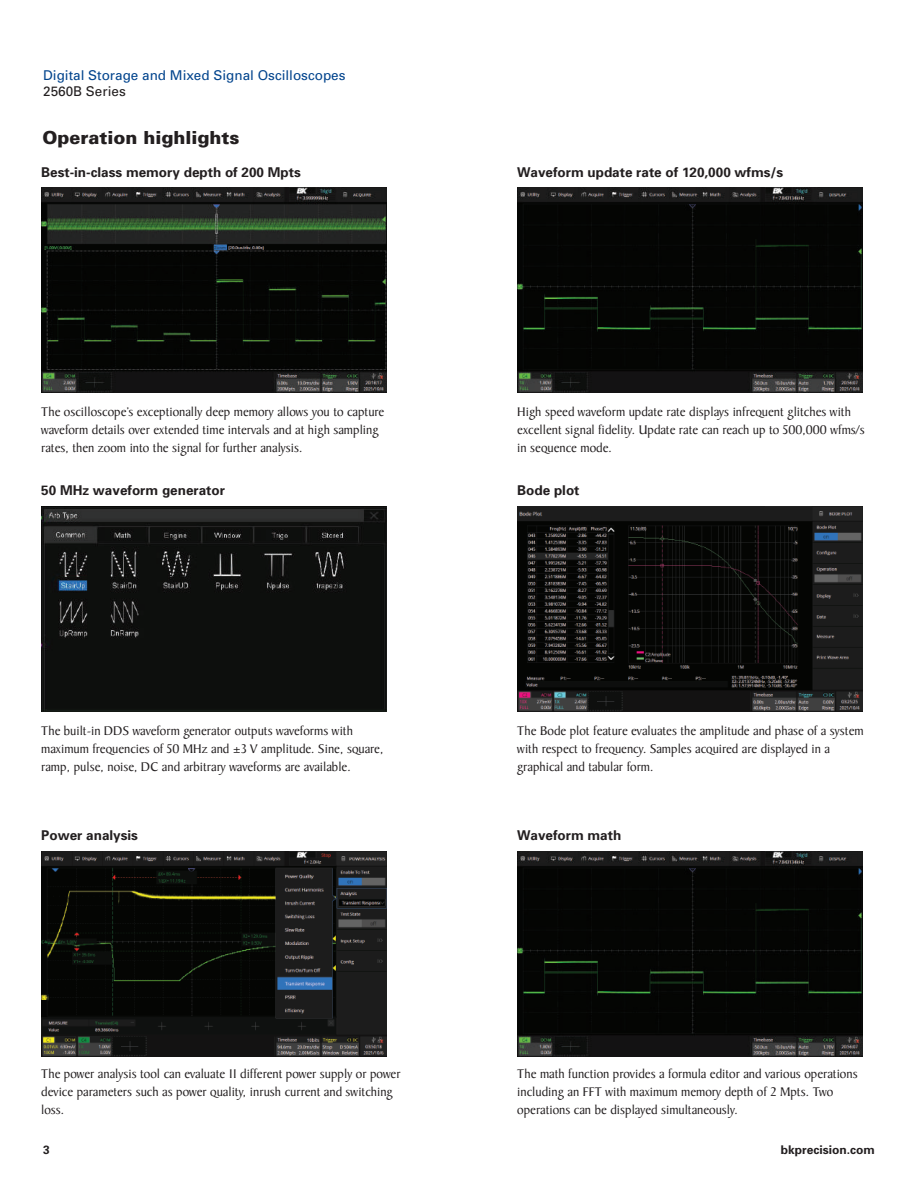
<style>
.page{position:relative;width:918px;height:1188px;background:#fff}
.page>*{position:absolute;margin:0;border:0;box-sizing:border-box;transform-origin:0 0}
.t1{font:900 18px "Univers";color:#231f20}
.t2{font:13.5px/18px "Baker Signet";color:#231f20}
.t3{font:700 13.5px "Univers";color:#231f20}
.t4{font:13.5px "Univers";color:#02448d}
.t5{font:13.5px "Univers";color:#231f20}
.t6{font:700 12px "Univers";color:#231f20}
</style>
<div class="page">
<img style="left:41px;top:187px;width:346px;height:206px">
<img style="left:517px;top:187px;width:346px;height:206px">
<img style="left:41px;top:506px;width:346px;height:205px">
<img style="left:517px;top:852px;width:346px;height:205px">
<img style="left:41px;top:852px;width:346px;height:205px">
<img style="left:517px;top:506px;width:346px;height:205px">
<p class="t4" style="left:43px;top:67px;width:304px">Digital Storage and Mixed Signal Oscilloscopes</p>
<p class="t5" style="left:43px;top:83px;width:84px">2560B Series</p>
<h1 class="t1" style="left:43px;top:126px;width:198px">Operation highlights</h1>
<p class="t3" style="left:41px;top:164px;width:261px">Best-in-class memory depth of 200 Mpts</p>
<p class="t2" style="left:41px;top:403px;width:345px">The oscilloscope’s exceptionally deep memory allows you to capture waveform details over extended time intervals and at high sampling rates, then zoom into the signal for further analysis.</p>
<p class="t3" style="left:41px;top:482px;width:185px">50 MHz waveform generator</p>
<p class="t2" style="left:41px;top:722px;width:344px">The built-in DDS waveform generator outputs waveforms with maximum frequencies of 50 MHz and ±3 V amplitude. Sine, square, ramp, pulse, noise, DC and arbitrary waveforms are available.</p>
<p class="t3" style="left:41px;top:827px;width:98px">Power analysis</p>
<p class="t2" style="left:41px;top:1065px;width:361px">The power analysis tool can evaluate 11 different power supply or power device parameters such as power quality, inrush current and switching loss.</p>
<p class="t3" style="left:517px;top:164px;width:268px">Waveform update rate of 120,000 wfms/s</p>
<p class="t2" style="left:517px;top:403px;width:349px">High speed waveform update rate displays infrequent glitches with excellent signal fidelity. Update rate can reach up to 500,000 wfms/s in sequence mode.</p>
<p class="t3" style="left:517px;top:482px;width:64px">Bode plot</p>
<p class="t2" style="left:517px;top:722px;width:348px">The Bode plot feature evaluates the amplitude and phase of a system with respect to frequency. Samples acquired are displayed in a graphical and tabular form.</p>
<p class="t3" style="left:517px;top:827px;width:106px">Waveform math</p>
<p class="t2" style="left:517px;top:1065px;width:342px">The math function provides a formula editor and various operations including an FFT with maximum memory depth of 2 Mpts. Two operations can be displayed simultaneously.</p>
<p class="t6" style="left:43px;top:1143px;width:8px">3</p>
<p class="t6" style="left:781px;top:1143px;width:96px">bkprecision.com</p>
</div>
